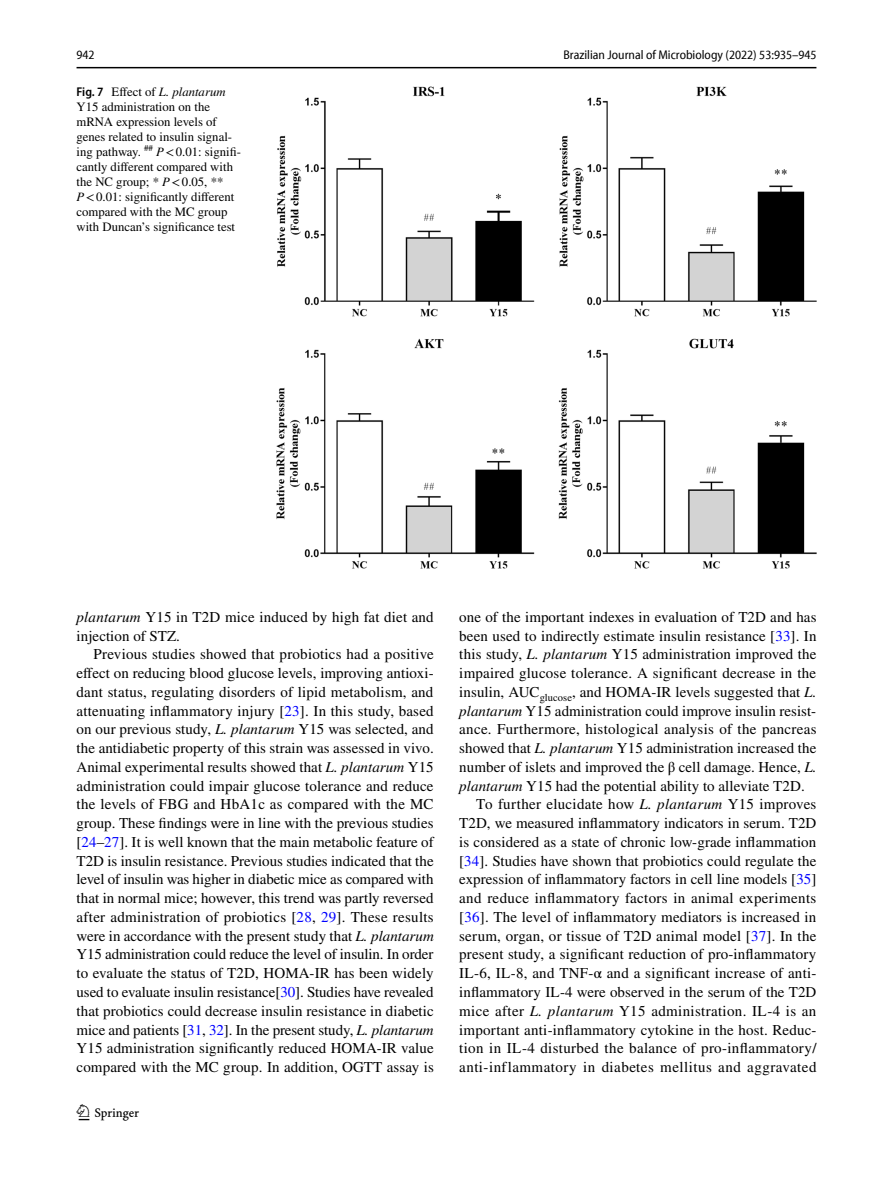
<style>
.page{position:relative;width:893px;height:1187px;background:#fff}
.page>*{position:absolute;margin:0;border:0;box-sizing:border-box;transform-origin:0 0}
.t1{font:22.5px "Springnew Regular 2";color:#000}
.t2{font:15px/18.8px "STIX";letter-spacing:.01em;color:#000}
.t3{font:15px "STIX";letter-spacing:.03em;color:#000}
.t4{font:12.75px/15px "STIX";color:#000}
.t5{font:semi-condensed 12.75px "Myriad Pro Unic";color:#000}
.s1{font-family:"Myriad Pro";font-weight:600;font-stretch:semi-condensed}
.s2{font-style:italic}
.s3{color:#00f}
</style>
<div class="page">
<hr style="left:77px;top:67px;width:739px;height:1px;background:#000">
<img style="left:276px;top:87px;width:540px;height:481px">
<p class="t5" style="left:76px;top:50px;width:20px">942</p>
<p class="t5" style="left:563px;top:50px;width:255px">Brazilian Journal of Microbiology (2022) 53:935–945</p>
<p class="t4" style="left:77px;top:85px;width:166px"><span class="s1">Fig. 7</span> Effect of <span class="s2">L. plantarum<br></span>Y15 administration on the mRNA expression levels of genes related to insulin signal&shy;ing pathway. <sup>##</sup> <span class="s2">P</span>&lt;0.01: signifi&shy;cantly different compared with the NC group; * <span class="s2">P</span>&lt;0.05, **<br><span class="s2">P</span>&lt;0.01: significantly different compared with the MC group with Duncan’s significance test</p>
<p class="t2" style="left:77px;top:608px;width:359px"><span class="s2">plantarum</span> Y15 in T2D mice induced by high fat diet and injection of STZ.</p>
<p class="t2" style="left:77px;top:646px;width:359px;text-align:justify;text-indent:17px">Previous studies showed that probiotics had a positive effect on reducing blood glucose levels, improving antioxi&shy;dant status, regulating disorders of lipid metabolism, and attenuating inflammatory injury [<span class="s3">23</span>]. In this study, based on our previous study, <span class="s2">L. plantarum</span> Y15 was selected, and the antidiabetic property of this strain was assessed in vivo.<br>Animal experimental results showed that <span class="s2">L. plantarum</span> Y15 administration could impair glucose tolerance and reduce the levels of FBG and HbA1c as compared with the MC group. These findings were in line with the previous studies [<span class="s3">24</span>–<span class="s3">27</span>]. It is well known that the main metabolic feature of T2D is insulin resistance. Previous studies indicated that the level of insulin was higher in diabetic mice as compared with that in normal mice; however, this trend was partly reversed after administration of probiotics [<span class="s3">28</span>, <span class="s3">29</span>]. These results were in accordance with the present study that <span class="s2">L. plantarum </span>Y15 administration could reduce the level of insulin. In order to evaluate the status of T2D, HOMA-IR has been widely used to evaluate insulin resistance[<span class="s3">30</span>]. Studies have revealed that probiotics could decrease insulin resistance in diabetic mice and patients [<span class="s3">31</span>, <span class="s3">32</span>]. In the present study, <span class="s2">L. plantarum </span>Y15 administration significantly reduced HOMA-IR value compared with the MC group. In addition, OGTT assay is</p>
<h1 class="t1" style="left:79px;top:1104px;width:62px">1 3</h1>
<p class="t2" style="left:459px;top:608px;width:359px">one of the important indexes in evaluation of T2D and has</p>
<p class="t2" style="left:459px;top:627px;width:359px">been used to indirectly estimate insulin resistance [<span class="s3">33</span>]. In</p>
<p class="t2" style="left:459px;top:646px;width:359px">this study, <span class="s2">L. plantarum</span> Y15 administration improved the</p>
<p class="t2" style="left:459px;top:664px;width:358px">impaired glucose tolerance. A significant decrease in the</p>
<p class="t2" style="left:459px;top:683px;width:359px">insulin, AUC<sub>glucose</sub>, and HOMA-IR levels suggested that <span class="s2">L.</span></p>
<p class="t2" style="left:459px;top:702px;width:358px"><span class="s2">plantarum</span> Y15 administration could improve insulin resist-</p>
<p class="t2" style="left:459px;top:721px;width:359px">ance. Furthermore, histological analysis of the pancreas</p>
<p class="t2" style="left:459px;top:739px;width:359px">showed that <span class="s2">L. plantarum</span> Y15 administration increased the</p>
<p class="t2" style="left:459px;top:758px;width:359px">number of islets and improved the β cell damage. Hence, <span class="s2">L.</span></p>
<p class="t2" style="left:459px;top:777px;width:347px"><span class="s2">plantarum</span> Y15 had the potential ability to alleviate T2D.</p>
<p class="t2" style="left:476px;top:796px;width:342px">To further elucidate how <span class="s2">L. plantarum</span> Y15 improves</p>
<p class="t2" style="left:459px;top:814px;width:359px">T2D, we measured inflammatory indicators in serum. T2D</p>
<p class="t2" style="left:459px;top:833px;width:359px">is considered as a state of chronic low-grade inflammation</p>
<p class="t2" style="left:459px;top:852px;width:359px">[<span class="s3">34</span>]. Studies have shown that probiotics could regulate the</p>
<p class="t2" style="left:459px;top:871px;width:359px">expression of inflammatory factors in cell line models [<span class="s3">35</span>]</p>
<p class="t2" style="left:459px;top:889px;width:359px">and reduce inflammatory factors in animal experiments</p>
<p class="t2" style="left:459px;top:908px;width:359px">[<span class="s3">36</span>]. The level of inflammatory mediators is increased in</p>
<p class="t2" style="left:459px;top:927px;width:359px">serum, organ, or tissue of T2D animal model [<span class="s3">37</span>]. In the</p>
<p class="t2" style="left:459px;top:946px;width:359px">present study, a significant reduction of pro-inflammatory</p>
<p class="t2" style="left:459px;top:964px;width:359px">IL-6, IL-8, and TNF-α and a significant increase of anti-</p>
<p class="t2" style="left:459px;top:983px;width:359px">inflammatory IL-4 were observed in the serum of the T2D</p>
<p class="t2" style="left:459px;top:1002px;width:359px">mice after <span class="s2">L. plantarum</span> Y15 administration. IL-4 is an</p>
<p class="t2" style="left:459px;top:1021px;width:359px">important anti-inflammatory cytokine in the host. Reduc-</p>
<p class="t2" style="left:459px;top:1039px;width:359px">tion in IL-4 disturbed the balance of pro-inflammatory/</p>
<p class="t3" style="left:459px;top:1056px;width:359px">anti-inflammatory in diabetes mellitus and aggravated</p>
</div>
